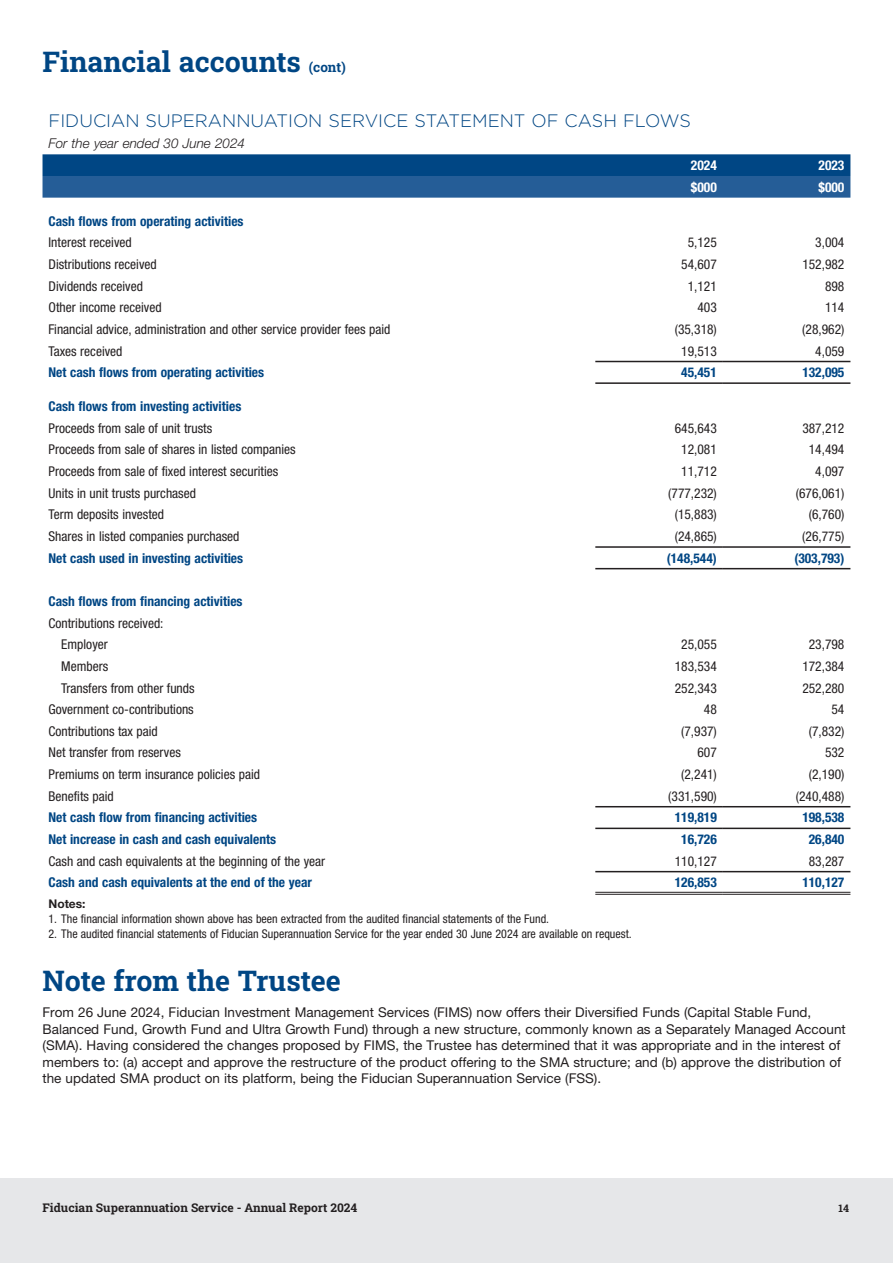
<style>
.page{position:relative;width:893px;height:1263px;background:#fff}
.page>*{position:absolute;margin:0;border:0;box-sizing:border-box;transform-origin:0 0}
.Page_Heading{font:28.5px "Roboto Slab";color:#004684}
.Table_Head{font:300 18px "Gotham";color:#004684}
.Table_Content{font:condensed 13.5px "Helvetica Neue LT Pro";color:#231f20}
.Paragraph{font:13.5px/16.5px "Helvetica Neue LT Pro";color:#231f20}
.Table_Sub_Head{font:700 condensed 13.5px "Helvetica Neue LT Pro";color:#004684}
.Table_Values_Bold{font:700 condensed 13.5px "Helvetica Neue LT Pro";color:#004684}
.Italics{font:italic 300 13.5px "Helvetica Neue LT Pro";color:#231f20}
.Table_Heading{font:700 condensed 13.5px "Helvetica Neue LT Pro";color:#fff}
.t1{font:condensed 12px "Helvetica Neue LT Pro";color:#231f20}
.t2{font:12px "Roboto Slab";color:#231f20}
.Table_Content-2{font:700 12px "Helvetica Neue LT Pro";color:#231f20}
.t3{font:10.5px "Roboto Slab";color:#231f20}
.s1{font-size:13.5px}
</style>
<div class="page">
<div style="left:0;top:1178px;width:893px;height:85px;background:#e6e7e9"></div>
<svg style="left:43px;top:154px;width:807px;height:44px;background:#16548f"></svg>
<hr style="left:595px;top:568px;width:128px;height:1px;background:#231f20">
<hr style="left:723px;top:568px;width:127px;height:1px;background:#231f20">
<hr style="left:595px;top:892px;width:128px;height:1px;background:#231f20">
<hr style="left:595px;top:894px;width:128px;height:1px;background:#231f20">
<hr style="left:723px;top:892px;width:127px;height:1px;background:#231f20">
<hr style="left:723px;top:894px;width:127px;height:1px;background:#231f20">
<hr style="left:595px;top:361px;width:128px;height:1px;background:#231f20">
<hr style="left:723px;top:361px;width:127px;height:1px;background:#231f20">
<hr style="left:595px;top:546px;width:128px;height:2px;background:#231f20">
<hr style="left:723px;top:546px;width:127px;height:2px;background:#231f20">
<hr style="left:595px;top:806px;width:128px;height:1px;background:#231f20">
<hr style="left:723px;top:806px;width:127px;height:1px;background:#231f20">
<hr style="left:595px;top:871px;width:128px;height:1px;background:#231f20">
<hr style="left:723px;top:871px;width:127px;height:1px;background:#231f20">
<hr style="left:595px;top:828px;width:128px;height:1px;background:#231f20">
<hr style="left:723px;top:828px;width:127px;height:1px;background:#231f20">
<hr style="left:595px;top:382px;width:128px;height:2px;background:#231f20">
<hr style="left:723px;top:382px;width:127px;height:2px;background:#231f20">
<p class="Page_Heading" style="left:43px;top:43px;width:305px">Financial accounts <span class="s1">(cont)</span></p>
<p class="Table_Head" style="left:49px;top:109px;width:644px">FIDUCIAN SUPERANNUATION SERVICE STATEMENT OF CASH FLOWS</p>
<p class="Italics" style="left:49px;top:135px;width:198px">For the year ended 30 June 2024</p>
<p class="Table_Heading" style="left:691px;top:157px;width:27px">2024</p>
<p class="Table_Heading" style="left:818px;top:157px;width:27px">2023</p>
<p class="Table_Heading" style="left:691px;top:179px;width:27px">$000</p>
<p class="Table_Heading" style="left:818px;top:179px;width:27px">$000</p>
<p class="Table_Sub_Head" style="left:49px;top:213px;width:197px">Cash flows from operating activities</p>
<p class="Table_Content" style="left:49px;top:235px;width:85px">Interest received</p>
<p class="Table_Content" style="left:688px;top:235px;width:31px">5,125</p>
<p class="Table_Content" style="left:815px;top:235px;width:31px">3,004</p>
<p class="Table_Content" style="left:49px;top:256px;width:110px">Distributions received</p>
<p class="Table_Content" style="left:681px;top:256px;width:37px">54,607</p>
<p class="Table_Content" style="left:802px;top:256px;width:44px">152,982</p>
<p class="Table_Content" style="left:49px;top:278px;width:96px">Dividends received</p>
<p class="Table_Content" style="left:688px;top:278px;width:31px">1,121</p>
<p class="Table_Content" style="left:825px;top:278px;width:21px">898</p>
<p class="Table_Content" style="left:49px;top:300px;width:115px">Other income received</p>
<p class="Table_Content" style="left:697px;top:300px;width:21px">403</p>
<p class="Table_Content" style="left:825px;top:300px;width:21px">114</p>
<p class="Table_Content" style="left:49px;top:321px;width:343px">Financial advice, administration and other service provider fees paid</p>
<p class="Table_Content" style="left:675px;top:321px;width:44px">(35,318)</p>
<p class="Table_Content" style="left:802px;top:321px;width:44px">(28,962)</p>
<p class="Table_Content" style="left:49px;top:343px;width:75px">Taxes received</p>
<p class="Table_Content" style="left:681px;top:343px;width:37px">19,513</p>
<p class="Table_Content" style="left:815px;top:343px;width:31px">4,059</p>
<p class="Table_Sub_Head" style="left:49px;top:364px;width:217px">Net cash flows from operating activities</p>
<p class="Table_Values_Bold" style="left:681px;top:364px;width:37px">45,451</p>
<p class="Table_Values_Bold" style="left:802px;top:364px;width:44px">132,095</p>
<p class="Table_Sub_Head" style="left:49px;top:398px;width:194px">Cash flows from investing activities</p>
<p class="Table_Content" style="left:49px;top:420px;width:165px">Proceeds from sale of unit trusts</p>
<p class="Table_Content" style="left:675px;top:420px;width:44px">645,643</p>
<p class="Table_Content" style="left:802px;top:420px;width:44px">387,212</p>
<p class="Table_Content" style="left:49px;top:442px;width:249px">Proceeds from sale of shares in listed companies</p>
<p class="Table_Content" style="left:681px;top:442px;width:37px">12,081</p>
<p class="Table_Content" style="left:809px;top:442px;width:37px">14,494</p>
<p class="Table_Content" style="left:49px;top:463px;width:231px">Proceeds from sale of fixed interest securities</p>
<p class="Table_Content" style="left:681px;top:463px;width:37px">11,712</p>
<p class="Table_Content" style="left:815px;top:463px;width:31px">4,097</p>
<p class="Table_Content" style="left:49px;top:485px;width:149px">Units in unit trusts purchased</p>
<p class="Table_Content" style="left:668px;top:485px;width:50px">(777,232)</p>
<p class="Table_Content" style="left:796px;top:485px;width:50px">(676,061)</p>
<p class="Table_Content" style="left:49px;top:507px;width:117px">Term deposits invested</p>
<p class="Table_Content" style="left:675px;top:507px;width:44px">(15,883)</p>
<p class="Table_Content" style="left:809px;top:507px;width:37px">(6,760)</p>
<p class="Table_Content" style="left:49px;top:528px;width:192px">Shares in listed companies purchased</p>
<p class="Table_Content" style="left:675px;top:528px;width:44px">(24,865)</p>
<p class="Table_Content" style="left:802px;top:528px;width:44px">(26,775)</p>
<p class="Table_Sub_Head" style="left:49px;top:550px;width:196px">Net cash used in investing activities</p>
<p class="Table_Values_Bold" style="left:667px;top:550px;width:52px">(148,544)</p>
<p class="Table_Values_Bold" style="left:794px;top:550px;width:52px">(303,793)</p>
<p class="Table_Sub_Head" style="left:49px;top:593px;width:196px">Cash flows from financing activities</p>
<p class="Table_Content" style="left:49px;top:615px;width:117px">Contributions received:</p>
<p class="Table_Content" style="left:61px;top:637px;width:48px">Employer</p>
<p class="Table_Content" style="left:681px;top:637px;width:37px">25,055</p>
<p class="Table_Content" style="left:809px;top:637px;width:37px">23,798</p>
<p class="Table_Content" style="left:61px;top:658px;width:48px">Members</p>
<p class="Table_Content" style="left:675px;top:658px;width:44px">183,534</p>
<p class="Table_Content" style="left:802px;top:658px;width:44px">172,384</p>
<p class="Table_Content" style="left:61px;top:680px;width:135px">Transfers from other funds</p>
<p class="Table_Content" style="left:675px;top:680px;width:44px">252,343</p>
<p class="Table_Content" style="left:802px;top:680px;width:44px">252,280</p>
<p class="Table_Content" style="left:49px;top:701px;width:147px">Government co-contributions</p>
<p class="Table_Content" style="left:704px;top:701px;width:14px">48</p>
<p class="Table_Content" style="left:831px;top:701px;width:14px">54</p>
<p class="Table_Content" style="left:49px;top:723px;width:111px">Contributions tax paid</p>
<p class="Table_Content" style="left:681px;top:723px;width:37px">(7,937)</p>
<p class="Table_Content" style="left:809px;top:723px;width:37px">(7,832)</p>
<p class="Table_Content" style="left:49px;top:745px;width:134px">Net transfer from reserves</p>
<p class="Table_Content" style="left:697px;top:745px;width:21px">607</p>
<p class="Table_Content" style="left:825px;top:745px;width:21px">532</p>
<p class="Table_Content" style="left:49px;top:766px;width:213px">Premiums on term insurance policies paid</p>
<p class="Table_Content" style="left:681px;top:766px;width:37px">(2,241)</p>
<p class="Table_Content" style="left:809px;top:766px;width:37px">(2,190)</p>
<p class="Table_Content" style="left:49px;top:788px;width:67px">Benefits paid</p>
<p class="Table_Content" style="left:668px;top:788px;width:50px">(331,590)</p>
<p class="Table_Content" style="left:796px;top:788px;width:50px">(240,488)</p>
<p class="Table_Sub_Head" style="left:49px;top:809px;width:210px">Net cash flow from financing activities</p>
<p class="Table_Values_Bold" style="left:675px;top:809px;width:44px">119,819</p>
<p class="Table_Values_Bold" style="left:802px;top:809px;width:44px">198,538</p>
<p class="Table_Sub_Head" style="left:49px;top:831px;width:229px">Net increase in cash and cash equivalents</p>
<p class="Table_Values_Bold" style="left:681px;top:831px;width:37px">16,726</p>
<p class="Table_Values_Bold" style="left:809px;top:831px;width:37px">26,840</p>
<p class="Table_Content" style="left:49px;top:853px;width:278px">Cash and cash equivalents at the beginning of the year</p>
<p class="Table_Content" style="left:675px;top:853px;width:44px">110,127</p>
<p class="Table_Content" style="left:809px;top:853px;width:37px">83,287</p>
<p class="Table_Sub_Head" style="left:49px;top:874px;width:265px">Cash and cash equivalents at the end of the year</p>
<p class="Table_Values_Bold" style="left:675px;top:874px;width:44px">126,853</p>
<p class="Table_Values_Bold" style="left:802px;top:874px;width:44px">110,127</p>
<p class="Table_Content-2" style="left:49px;top:896px;width:39px">Notes:</p>
<p class="t1" style="left:49px;top:912px;width:502px">1. The financial information shown above has been extracted from the audited financial statements of the Fund.</p>
<p class="t1" style="left:49px;top:927px;width:585px">2. The audited financial statements of Fiducian Superannuation Service for the year ended 30 June 2024 are available on request.</p>
<p class="Page_Heading" style="left:43px;top:961px;width:300px">Note from the Trustee</p>
<p class="Paragraph" style="left:43px;top:1004px;width:805px">From 26 June 2024, Fiducian Investment Management Services (FIMS) now offers their Diversified Funds (Capital Stable Fund, Balanced Fund, Growth Fund and Ultra Growth Fund) through a new structure, commonly known as a Separately Managed Account (SMA). Having considered the changes proposed by FIMS, the Trustee has determined that it was appropriate and in the interest of members to: (a) accept and approve the restructure of the product offering to the SMA structure; and (b) approve the distribution of the updated SMA product on its platform, being the Fiducian Superannuation Service (FSS).</p>
<p class="t2" style="left:43px;top:1199px;width:316px">Fiducian Superannuation Service - Annual Report 2024</p>
<p class="t3" style="left:838px;top:1201px;width:12px">14</p>
</div>
